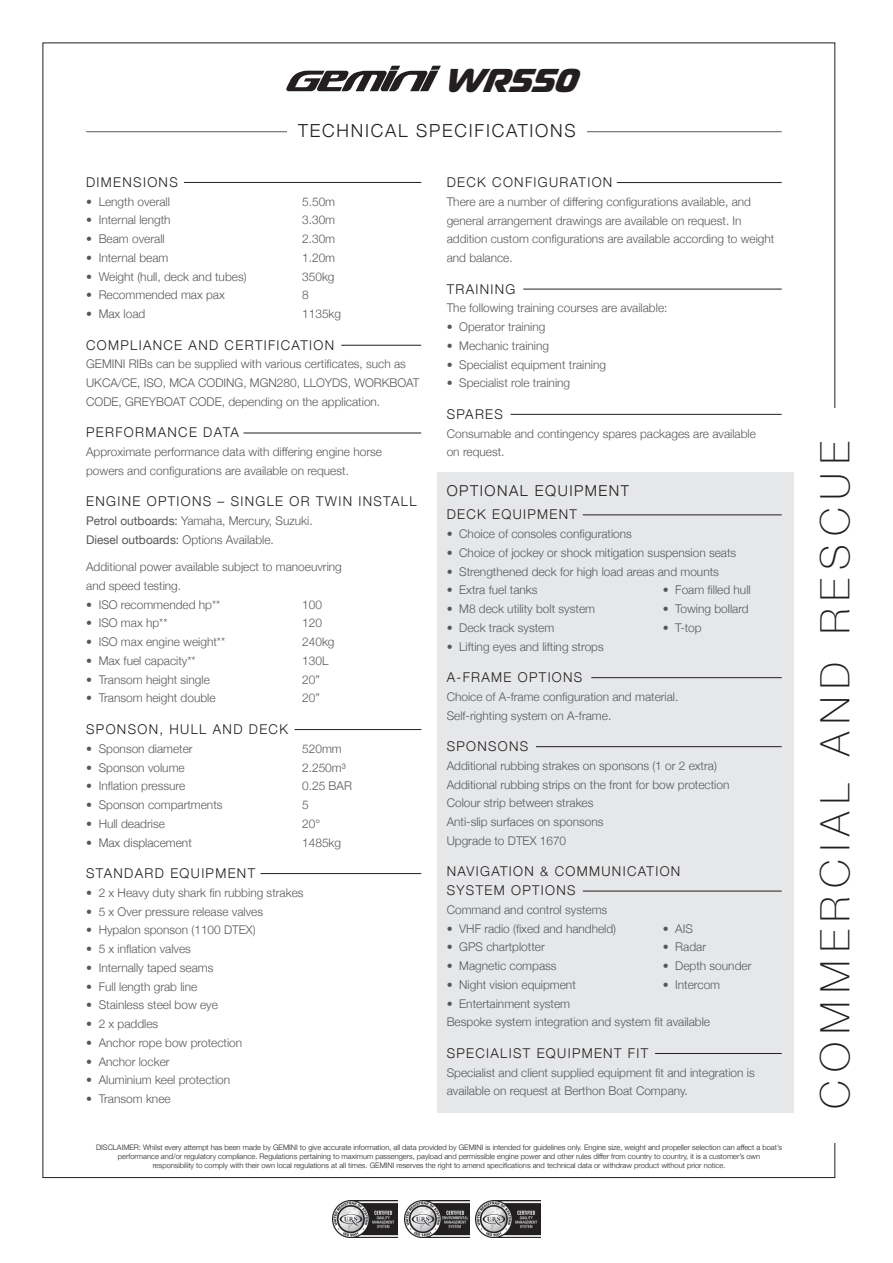
<style>
.page{position:relative;width:893px;height:1263px;background:#fff}
.page>*{position:absolute;margin:0;border:0;box-sizing:border-box;transform-origin:0 0}
.t1{font:100 40.5px "Helvetica Neue";letter-spacing:.2em;color:#231f20}
.t2{font:italic 800 33px "Magistral";color:#231f20}
.t3{font:300 18px "Helvetica Neue";letter-spacing:.1em;color:#231f20}
.t4{font:300 15px "Helvetica Neue";letter-spacing:.1em;color:#231f20}
.t5{font:300 13.5px/18.8px "Helvetica Neue";letter-spacing:.1em;color:#231f20}
.t6{font:300 12px/18.8px "Helvetica Neue";color:#57585a}
.t7{font:300 7.5px/9px "Helvetica Neue";color:#231f20;text-align:center}
.s1{font-weight:400}
</style>
<div class="page">
<img style="left:332px;top:1201px;width:65px;height:37px">
<img style="left:404px;top:1201px;width:65px;height:37px">
<img style="left:476px;top:1201px;width:65px;height:37px">
<div style="left:437px;top:472px;width:356px;height:640px;background:#e6e7e9"></div>
<hr style="left:184px;top:182px;width:237px;height:1px;background:#231f20">
<hr style="left:341px;top:345px;width:80px;height:1px;background:#231f20">
<hr style="left:243px;top:433px;width:178px;height:1px;background:#231f20">
<hr style="left:295px;top:729px;width:126px;height:1px;background:#231f20">
<hr style="left:260px;top:873px;width:161px;height:1px;background:#231f20">
<hr style="left:617px;top:182px;width:165px;height:1px;background:#231f20">
<hr style="left:523px;top:289px;width:259px;height:1px;background:#231f20">
<hr style="left:510px;top:414px;width:272px;height:1px;background:#231f20">
<hr style="left:583px;top:515px;width:199px;height:1px;background:#231f20">
<hr style="left:591px;top:677px;width:191px;height:1px;background:#231f20">
<hr style="left:536px;top:746px;width:246px;height:1px;background:#231f20">
<hr style="left:583px;top:891px;width:199px;height:1px;background:#231f20">
<hr style="left:655px;top:1053px;width:127px;height:1px;background:#231f20">
<hr style="left:86px;top:131px;width:696px;height:1px;background:#57585a">
<div style="left:287px;top:120px;width:300px;height:29px;background:#fff"></div>
<svg style="left:286px;top:66px;width:155px;height:25px"></svg>
<p class="t2" style="left:444px;top:59px;width:141px">WR550</p>
<p class="t3" style="left:298px;top:116px;width:279px">TECHNICAL SPECIFICATIONS</p>
<p class="t5" style="left:86px;top:172px;width:93px">DIMENSIONS</p>
<p class="t6" style="left:86px;top:191px;width:85px">• Length overall</p>
<p class="t6" style="left:302px;top:191px;width:35px">5.50m</p>
<p class="t6" style="left:86px;top:210px;width:86px">• Internal length</p>
<p class="t6" style="left:302px;top:210px;width:35px">3.30m</p>
<p class="t6" style="left:86px;top:229px;width:80px">• Beam overall</p>
<p class="t6" style="left:302px;top:229px;width:35px">2.30m</p>
<p class="t6" style="left:86px;top:247px;width:84px">• Internal beam</p>
<p class="t6" style="left:302px;top:247px;width:35px">1.20m</p>
<p class="t6" style="left:86px;top:266px;width:162px">• Weight (hull, deck and tubes)</p>
<p class="t6" style="left:302px;top:266px;width:34px">350kg</p>
<p class="t6" style="left:86px;top:285px;width:140px">• Recommended max pax</p>
<p class="t6" style="left:302px;top:285px;width:8px">8</p>
<p class="t6" style="left:86px;top:304px;width:61px">• Max load</p>
<p class="t6" style="left:302px;top:304px;width:40px">1135kg</p>
<p class="t5" style="left:86px;top:334px;width:250px">COMPLIANCE AND CERTIFICATION</p>
<p class="t6" style="left:86px;top:354px;width:335px">GEMINI RIBs can be supplied with various certificates, such as<br>UKCA/CE, ISO, MCA CODING, MGN280, LLOYDS, WORKBOAT<br>CODE, GREYBOAT CODE, depending on the application.</p>
<p class="t5" style="left:86px;top:422px;width:154px">PERFORMANCE DATA</p>
<p class="t6" style="left:86px;top:442px;width:297px">Approximate performance data with differing engine horse powers and configurations are available on request.</p>
<p class="t5" style="left:86px;top:491px;width:332px">ENGINE OPTIONS – SINGLE OR TWIN INSTALL</p>
<p class="t6" style="left:86px;top:511px;width:228px"><span class="s1">Petrol outboards:</span> Yamaha, Mercury, Suzuki.<br><span class="s1">Diesel outboards:</span> Options Available.</p>
<p class="t6" style="left:86px;top:557px;width:257px">Additional power available subject to manoeuvring and speed testing.</p>
<p class="t6" style="left:86px;top:594px;width:136px">• ISO recommended hp**</p>
<p class="t6" style="left:302px;top:594px;width:21px">100</p>
<p class="t6" style="left:86px;top:613px;width:83px">• ISO max hp**</p>
<p class="t6" style="left:302px;top:613px;width:21px">120</p>
<p class="t6" style="left:86px;top:632px;width:141px">• ISO max engine weight**</p>
<p class="t6" style="left:302px;top:632px;width:34px">240kg</p>
<p class="t6" style="left:86px;top:650px;width:111px">• Max fuel capacity**</p>
<p class="t6" style="left:302px;top:650px;width:28px">130L</p>
<p class="t6" style="left:86px;top:669px;width:125px">• Transom height single</p>
<p class="t6" style="left:302px;top:669px;width:19px">20”</p>
<p class="t6" style="left:86px;top:688px;width:131px">• Transom height double</p>
<p class="t6" style="left:302px;top:688px;width:19px">20”</p>
<p class="t5" style="left:86px;top:719px;width:203px">SPONSON, HULL AND DECK</p>
<p class="t6" style="left:86px;top:738px;width:108px">• Sponson diameter</p>
<p class="t6" style="left:302px;top:738px;width:41px">520mm</p>
<p class="t6" style="left:86px;top:757px;width:100px">• Sponson volume</p>
<p class="t6" style="left:302px;top:757px;width:45px">2.250m³</p>
<p class="t6" style="left:86px;top:776px;width:101px">• Inflation pressure</p>
<p class="t6" style="left:302px;top:776px;width:51px">0.25 BAR</p>
<p class="t6" style="left:86px;top:794px;width:138px">• Sponson compartments</p>
<p class="t6" style="left:302px;top:794px;width:8px">5</p>
<p class="t6" style="left:86px;top:813px;width:80px">• Hull deadrise</p>
<p class="t6" style="left:302px;top:813px;width:19px">20°</p>
<p class="t6" style="left:86px;top:832px;width:107px">• Max displacement</p>
<p class="t6" style="left:302px;top:832px;width:40px">1485kg</p>
<p class="t5" style="left:86px;top:863px;width:170px">STANDARD EQUIPMENT</p>
<p class="t6" style="left:86px;top:882px;width:219px">• 2 x Heavy duty shark fin rubbing strakes</p>
<p class="t6" style="left:86px;top:901px;width:178px">• 5 x Over pressure release valves</p>
<p class="t6" style="left:86px;top:920px;width:171px">• Hypalon sponson (1100 DTEX)</p>
<p class="t6" style="left:86px;top:938px;width:106px">• 5 x inflation valves</p>
<p class="t6" style="left:86px;top:957px;width:129px">• Internally taped seams</p>
<p class="t6" style="left:86px;top:976px;width:113px">• Full length grab line</p>
<p class="t6" style="left:86px;top:995px;width:133px">• Stainless steel bow eye</p>
<p class="t6" style="left:86px;top:1013px;width:74px">• 2 x paddles</p>
<p class="t6" style="left:86px;top:1032px;width:158px">• Anchor rope bow protection</p>
<p class="t6" style="left:86px;top:1051px;width:85px">• Anchor locker</p>
<p class="t6" style="left:86px;top:1070px;width:146px">• Aluminium keel protection</p>
<p class="t6" style="left:86px;top:1088px;width:86px">• Transom knee</p>
<p class="t5" style="left:447px;top:172px;width:167px">DECK CONFIGURATION</p>
<p class="t6" style="left:447px;top:191px;width:329px">There are a number of differing configurations available, and general arrangement drawings are available on request. In addition custom configurations are available according to weight and balance.</p>
<p class="t5" style="left:447px;top:278px;width:70px">TRAINING</p>
<p class="t6" style="left:447px;top:298px;width:222px">The following training courses are available:</p>
<p class="t6" style="left:447px;top:316px;width:100px">• Operator training</p>
<p class="t6" style="left:447px;top:335px;width:104px">• Mechanic training</p>
<p class="t6" style="left:447px;top:354px;width:161px">• Specialist equipment training</p>
<p class="t6" style="left:447px;top:373px;width:125px">• Specialist role training</p>
<p class="t5" style="left:447px;top:404px;width:58px">SPARES</p>
<p class="t6" style="left:447px;top:423px;width:311px">Consumable and contingency spares packages are available on request.</p>
<p class="t4" style="left:447px;top:479px;width:184px">OPTIONAL EQUIPMENT</p>
<p class="t5" style="left:447px;top:504px;width:132px">DECK EQUIPMENT</p>
<p class="t6" style="left:447px;top:523px;width:187px">• Choice of consoles configurations</p>
<p class="t6" style="left:447px;top:542px;width:291px">• Choice of jockey or shock mitigation suspension seats</p>
<p class="t6" style="left:447px;top:561px;width:274px">• Strengthened deck for high load areas and mounts</p>
<p class="t6" style="left:447px;top:580px;width:92px">• Extra fuel tanks</p>
<p class="t6" style="left:663px;top:580px;width:90px">• Foam filled hull</p>
<p class="t6" style="left:447px;top:598px;width:150px">• M8 deck utility bolt system</p>
<p class="t6" style="left:663px;top:598px;width:88px">• Towing bollard</p>
<p class="t6" style="left:447px;top:617px;width:109px">• Deck track system</p>
<p class="t6" style="left:663px;top:617px;width:40px">• T-top</p>
<p class="t6" style="left:447px;top:636px;width:159px">• Lifting eyes and lifting strops</p>
<p class="t5" style="left:447px;top:667px;width:137px">A-FRAME OPTIONS</p>
<p class="t6" style="left:447px;top:686px;width:233px">Choice of A-frame configuration and material.<br>Self-righting system on A-frame.</p>
<p class="t5" style="left:447px;top:736px;width:83px">SPONSONS</p>
<p class="t6" style="left:447px;top:755px;width:284px">Additional rubbing strakes on sponsons (1 or 2 extra)<br>Additional rubbing strips on the front for bow protection Colour strip between strakes<br>Anti-slip surfaces on sponsons<br>Upgrade to DTEX 1670</p>
<p class="t5" style="left:447px;top:861px;width:235px">NAVIGATION &amp; COMMUNICATION<br>SYSTEM OPTIONS</p>
<p class="t6" style="left:447px;top:899px;width:162px">Command and control systems</p>
<p class="t6" style="left:447px;top:918px;width:171px">• VHF radio (fixed and handheld)</p>
<p class="t6" style="left:663px;top:918px;width:32px">• AIS</p>
<p class="t6" style="left:447px;top:937px;width:100px">• GPS chartplotter</p>
<p class="t6" style="left:663px;top:937px;width:45px">• Radar</p>
<p class="t6" style="left:447px;top:955px;width:111px">• Magnetic compass</p>
<p class="t6" style="left:663px;top:955px;width:90px">• Depth sounder</p>
<p class="t6" style="left:447px;top:974px;width:131px">• Night vision equipment</p>
<p class="t6" style="left:663px;top:974px;width:59px">• Intercom</p>
<p class="t6" style="left:447px;top:993px;width:265px">• Entertainment system<br>Bespoke system integration and system fit available</p>
<p class="t5" style="left:447px;top:1043px;width:203px">SPECIALIST EQUIPMENT FIT</p>
<p class="t6" style="left:447px;top:1062px;width:310px">Specialist and client supplied equipment fit and integration is available on request at Berthon Boat Company.</p>
<p class="t7" style="left:96px;top:1142px;width:687px">DISCLAIMER: Whilst every attempt has been made by GEMINI to give accurate information, all data provided by GEMINI is intended for guidelines only. Engine size, weight and propeller selection can affect a boat’s performance and/or regulatory compliance. Regulations pertaining to maximum passengers, payload and permissible engine power and other rules differ from country to country, it is a customer’s own</p>
<p class="t7" style="left:153px;top:1160px;width:574px">responsibility to comply with their own local regulations at all times. GEMINI reserves the right to amend specifications and technical data or withdraw product without prior notice.</p>
<p class="t1" style="left:804px;top:1109px;width:669px;rotate:-90deg">COMMERCIAL AND RESCUE</p>
</div>
